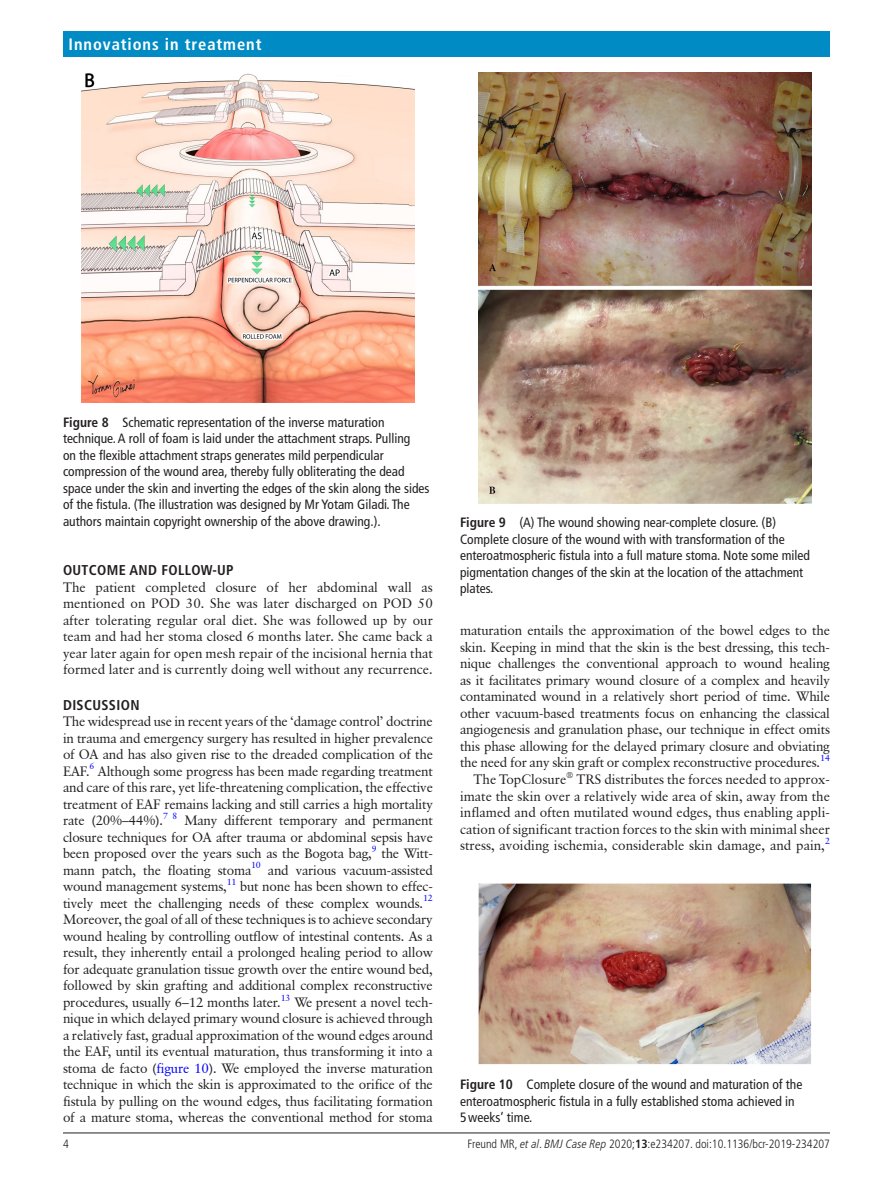
<style>
.page{position:relative;width:893px;height:1191px;background:#fff}
.page>*{position:absolute;margin:0;border:0;box-sizing:border-box;transform-origin:0 0}
.t1{font:700 condensed 16.5px "Frutiger LT Pro";letter-spacing:.055em;color:#fff}
.t2{font:700 condensed 14.25px "Frutiger LT Pro";letter-spacing:.025em;color:#231f20}
.t3{font:13.5px/16.5px "Classical Garamond BT";letter-spacing:-.015em;color:#231f20;text-align:justify}
.t4{font:condensed 13.5px/16.5px "Frutiger LT Pro";color:#231f20}
.t5{font:300 condensed 12px "Frutiger LT Pro";color:#231f20}
.t6{font:9px "Classical Garamond BT";color:#231f20}
.s1{font-weight:700}
.s2{color:#00f}
.s3{font-style:italic}
</style>
<div class="page">
<hr style="left:63px;top:1132px;width:767px;height:1px;background:#231f20">
<div style="left:63px;top:31px;width:767px;height:25px;background:#008bc5"></div>
<img style="left:81px;top:73px;width:333px;height:330px">
<img style="left:479px;top:72px;width:332px;height:431px">
<img style="left:479px;top:883px;width:332px;height:182px">
<p class="t1" style="left:69px;top:34px;width:194px">Innovations in treatment</p>
<p class="t4" style="left:63px;top:414px;width:368px"><span class="s1">Figure 8</span> Schematic representation of the inverse maturation technique. A roll of foam is laid under the attachment straps. Pulling<br>on the flexible attachment straps generates mild perpendicular compression of the wound area, thereby fully obliterating the dead space under the skin and inverting the edges of the skin along the sides of the fistula. (The illustration was designed by Mr Yotam Giladi. The authors maintain copyright ownership of the above drawing.).</p>
<p class="t2" style="left:63px;top:562px;width:172px">OUTCOME AND FOLLOW-UP</p>
<p class="t3" style="left:63px;top:578px;width:371px">The patient completed closure of her abdominal wall as mentioned on POD 30. She was later discharged on POD 50 after tolerating regular oral diet. She was followed up by our team and had her stoma closed 6 months later. She came back a year later again for open mesh repair of the incisional hernia that formed later and is currently doing well without any recurrence.</p>
<p class="t2" style="left:63px;top:696px;width:78px">DISCUSSION</p>
<p class="t3" style="left:63px;top:713px;width:371px">The widespread use in recent years of the ‘damage control’ doctrine in trauma and emergency surgery has resulted in higher prevalence of OA and has also given rise to the dreaded complication of the EAF.<sup>6</sup> Although some progress has been made regarding treatment and care of this rare, yet life-threatening complication, the effective treatment of EAF remains lacking and still carries a high mortality rate (20%–44%).<sup>7</sup> <sup>8</sup> Many different temporary and permanent closure techniques for OA after trauma or abdominal sepsis have been proposed over the years such as the Bogota bag,<sup>9</sup> the Witt&shy;mann patch, the floating stoma<sup>10</sup> and various vacuum-assisted wound management systems,<sup>11</sup> but none has been shown to effec&shy;tively meet the challenging needs of these complex wounds.<sup>12<br></sup>Moreover, the goal of all of these techniques is to achieve secondary wound healing by controlling outflow of intestinal contents. As a result, they inherently entail a prolonged healing period to allow for adequate granulation tissue growth over the entire wound bed, followed by skin grafting and additional complex reconstructive procedures, usually 6–12 months later.<sup>13</sup> We present a novel tech&shy;nique in which delayed primary wound closure is achieved through a relatively fast, gradual approximation of the wound edges around the EAF, until its eventual maturation, thus transforming it into a stoma de facto (<span class="s2">figure 10</span>). We employed the inverse maturation technique in which the skin is approximated to the orifice of the fistula by pulling on the wound edges, thus facilitating formation of a mature stoma, whereas the conventional method for stoma</p>
<p class="t4" style="left:460px;top:514px;width:351px"><span class="s1">Figure 9</span> (A) The wound showing near-complete closure. (B)<br>Complete closure of the wound with with transformation of the enteroatmospheric fistula into a full mature stoma. Note some miled pigmentation changes of the skin at the location of the attachment plates.</p>
<p class="t3" style="left:460px;top:622px;width:371px">maturation entails the approximation of the bowel edges to the</p>
<p class="t3" style="left:460px;top:639px;width:371px">skin. Keeping in mind that the skin is the best dressing, this tech-</p>
<p class="t3" style="left:460px;top:655px;width:371px">nique challenges the conventional approach to wound healing</p>
<p class="t3" style="left:460px;top:672px;width:371px">as it facilitates primary wound closure of a complex and heavily</p>
<p class="t3" style="left:460px;top:688px;width:371px">contaminated wound in a relatively short period of time. While</p>
<p class="t3" style="left:460px;top:705px;width:371px">other vacuum-based treatments focus on enhancing the classical</p>
<p class="t3" style="left:460px;top:721px;width:371px">angiogenesis and granulation phase, our technique in effect omits</p>
<p class="t3" style="left:460px;top:738px;width:371px">this phase allowing for the delayed primary closure and obviating</p>
<p class="t3" style="left:460px;top:754px;width:371px">the need for any skin graft or complex reconstructive procedures.<sup>14</sup></p>
<p class="t3" style="left:474px;top:771px;width:94px">The TopClosure</p>
<p class="t6" style="left:566px;top:769px;width:9px">®</p>
<p class="t3" style="left:460px;top:771px;width:371px;text-indent:116px">TRS distributes the forces needed to approx&shy;imate the skin over a relatively wide area of skin, away from the inflamed and often mutilated wound edges, thus enabling appli&shy;cation of significant traction forces to the skin with minimal sheer stress, avoiding ischemia, considerable skin damage, and pain,<sup>2</sup></p>
<p class="t4" style="left:460px;top:1076px;width:344px"><span class="s1">Figure 10</span> Complete closure of the wound and maturation of the enteroatmospheric fistula in a fully established stoma achieved in<br>5weeks’ time.</p>
<p class="t5" style="left:63px;top:1136px;width:7px">4</p>
<p class="t5" style="left:468px;top:1136px;width:364px">Freund MR, <span class="s3">et al</span>. <span class="s3">BMJ Case Rep</span> 2020;<span class="s1">13</span>:e234207. doi:10.1136/bcr-2019-234207</p>
</div>
